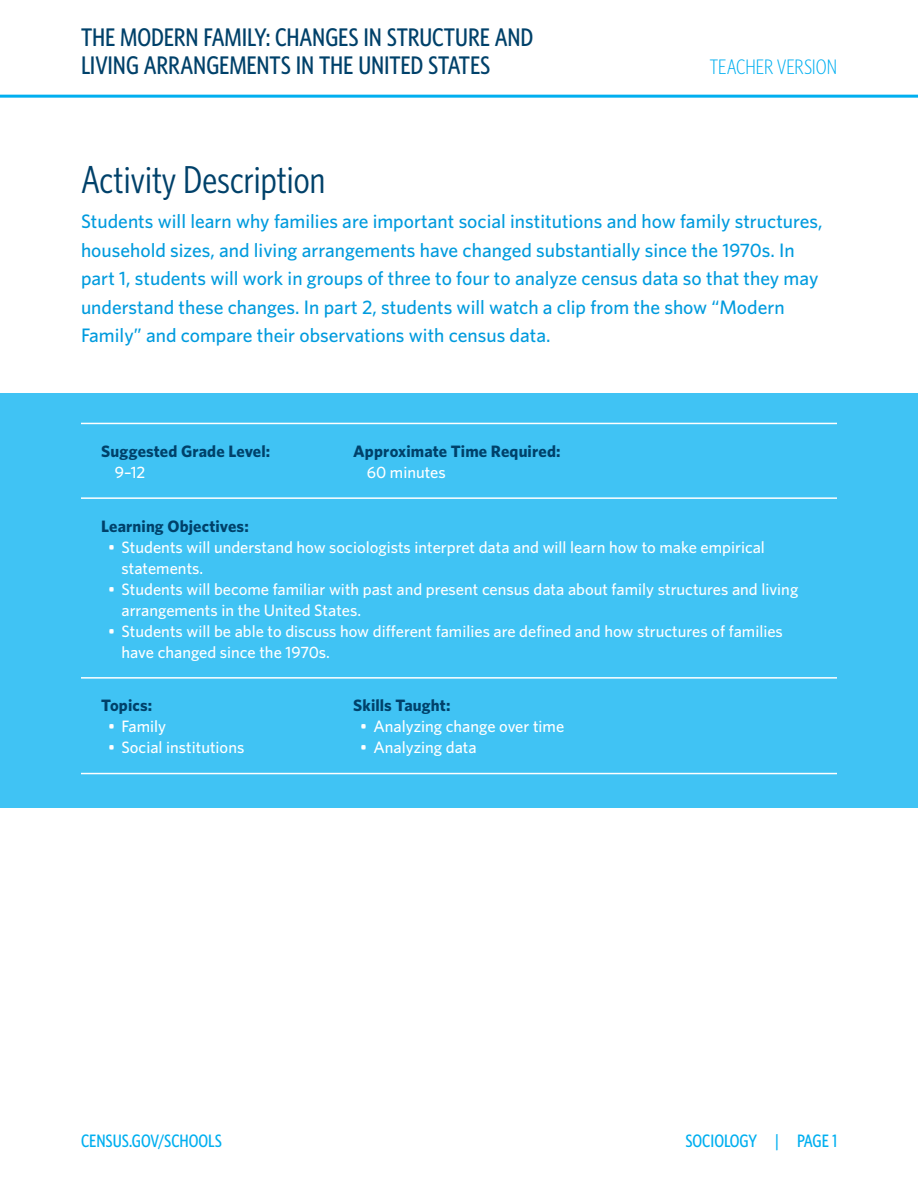
<style>
.page{position:relative;width:918px;height:1188px;background:#fff}
.page>*{position:absolute;margin:0;border:0;box-sizing:border-box;transform-origin:0 0}
.t1{font:condensed 39px "Whitney HTF";color:#00416a}
.t2{font:500 condensed 25.5px/28.5px "Whitney HTF";letter-spacing:-.005em;color:#00416a}
.t3{font:300 condensed 21px "Whitney HTF";letter-spacing:-.005em;color:#00aff0}
.t4{font:500 19.5px/28.5px "Whitney HTF";color:#009bde}
.t5{font:500 condensed 18px "Whitney HTF";color:#00aff0}
.t6{font:500 16.5px/21px "Whitney HTF";color:#fff}
.t7{font:700 16.5px "Whitney HTF";letter-spacing:.005em;color:#00416a}
</style>
<div class="page">
<div style="left:0;top:393px;width:918px;height:415px;background:#40c3f4"></div>
<hr style="left:0;top:95px;width:918px;height:3px;background:#00aff0">
<hr style="left:81px;top:423px;width:252px;height:1px;background:#fff">
<hr style="left:333px;top:423px;width:252px;height:1px;background:#fff">
<hr style="left:585px;top:423px;width:252px;height:1px;background:#fff">
<hr style="left:81px;top:497px;width:252px;height:2px;background:#fff">
<hr style="left:333px;top:497px;width:252px;height:2px;background:#fff">
<hr style="left:585px;top:497px;width:252px;height:2px;background:#fff">
<hr style="left:81px;top:677px;width:252px;height:2px;background:#fff">
<hr style="left:333px;top:677px;width:252px;height:2px;background:#fff">
<hr style="left:585px;top:677px;width:252px;height:2px;background:#fff">
<hr style="left:81px;top:773px;width:252px;height:1px;background:#fff">
<hr style="left:333px;top:773px;width:252px;height:1px;background:#fff">
<hr style="left:585px;top:773px;width:252px;height:1px;background:#fff">
<h2 class="t2" style="left:81px;top:22px;width:454px">THE MODERN FAMILY: CHANGES IN STRUCTURE AND<br>LIVING ARRANGEMENTS IN THE UNITED STATES</h2>
<p class="t3" style="left:710px;top:56px;width:129px">TEACHER VERSION</p>
<h1 class="t1" style="left:81px;top:158px;width:246px">Activity Description</h1>
<p class="t4" style="left:81px;top:207px;width:743px">Students will learn why families are important social institutions and how family structures, household sizes, and living arrangements have changed substantially since the 1970s. In part 1, students will work in groups of three to four to analyze census data so that they may understand these changes. In part 2, students will watch a clip from the show “Modern Family” and compare their observations with census data.</p>
<h2 class="t7" style="left:101px;top:441px;width:171px">Suggested Grade Level:</h2>
<p class="t6" style="left:115px;top:461px;width:32px">9–12</p>
<h2 class="t7" style="left:353px;top:441px;width:209px">Approximate Time Required:</h2>
<p class="t6" style="left:367px;top:461px;width:81px">60 minutes</p>
<h2 class="t7" style="left:101px;top:516px;width:149px">Learning Objectives:</h2>
<p class="t6" style="left:122px;top:536px;width:645px;text-indent:-14px">• Students will understand how sociologists interpret data and will learn how to make empirical statements.</p>
<p class="t6" style="left:122px;top:578px;width:678px;text-indent:-14px">• Students will become familiar with past and present census data about family structures and living arrangements in the United States.</p>
<p class="t6" style="left:122px;top:620px;width:663px;text-indent:-14px">• Students will be able to discuss how different families are defined and how structures of families have changed since the 1970s.</p>
<h2 class="t7" style="left:101px;top:696px;width:52px">Topics:</h2>
<p class="t6" style="left:108px;top:716px;width:60px">• Family</p>
<p class="t6" style="left:108px;top:737px;width:138px">• Social institutions</p>
<h2 class="t7" style="left:353px;top:696px;width:99px">Skills Taught:</h2>
<p class="t6" style="left:360px;top:716px;width:206px">• Analyzing change over time</p>
<p class="t6" style="left:360px;top:737px;width:118px">• Analyzing data</p>
<p class="t5" style="left:81px;top:1130px;width:142px">CENSUS.GOV/SCHOOLS</p>
<p class="t5" style="left:685px;top:1130px;width:153px">SOCIOLOGY | PAGE 1</p>
</div>
